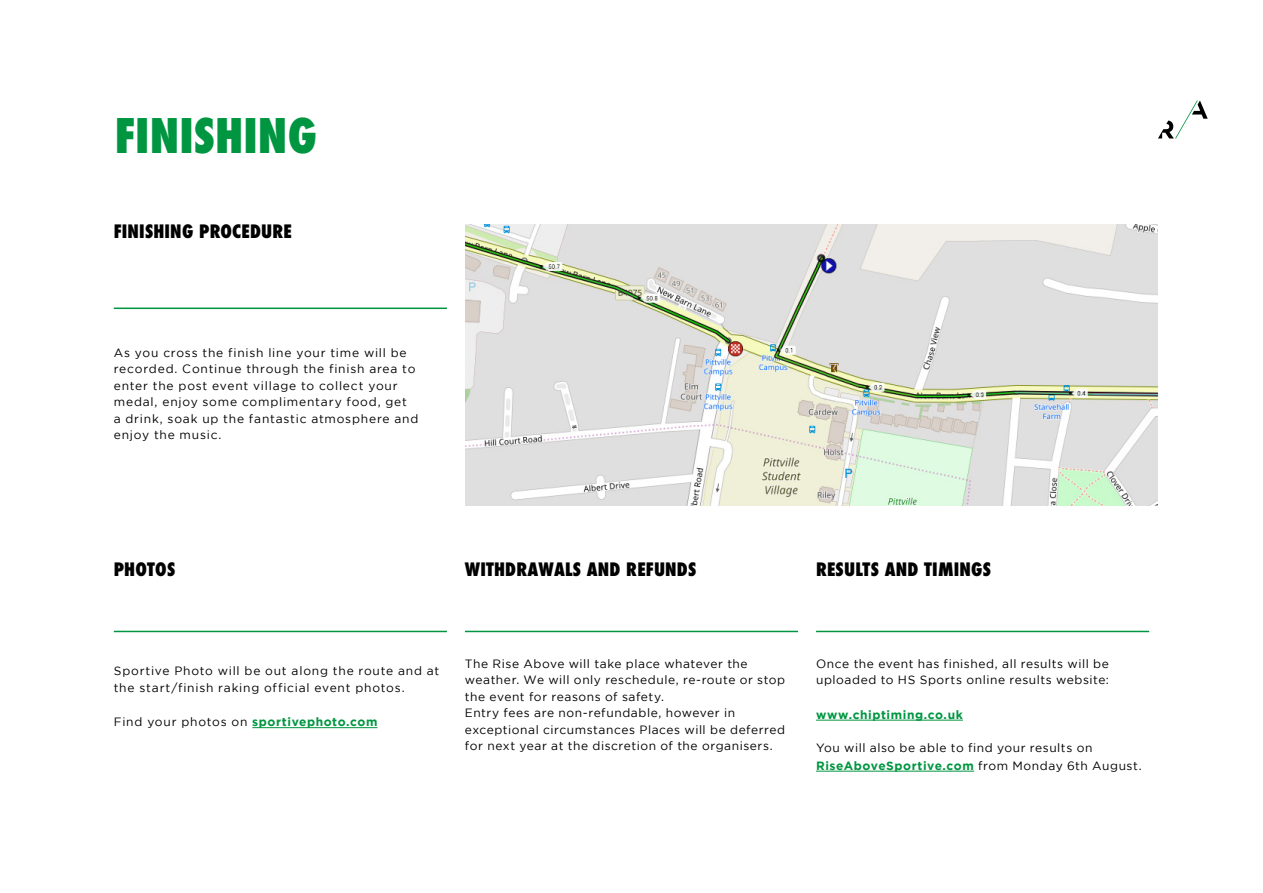
<style>
.page{position:relative;width:1263px;height:893px;background:#fff}
.page>*{position:absolute;margin:0;border:0;box-sizing:border-box;transform-origin:0 0}
.t1{font:800 condensed 46.35px "Futura";color:#009641}
.t2{font:800 condensed 18px "Futura";letter-spacing:.01em;color:#000}
.t3{font:12px/16.5px "Gotham";letter-spacing:.05em;color:#000}
.t4{font:700 12px "Gotham";letter-spacing:.05em;color:#009641}
.s1{font-weight:400;color:#000}
.s2{font-weight:700;color:#009641}
</style>
<div class="page">
<hr style="left:252px;top:727px;width:125px;height:1px;background:#009641">
<hr style="left:816px;top:720px;width:147px;height:1px;background:#009641">
<hr style="left:816px;top:771px;width:158px;height:1px;background:#009641">
<hr style="left:114px;top:308px;width:333px;height:1px;background:#009641">
<hr style="left:114px;top:631px;width:333px;height:1px;background:#009641">
<hr style="left:465px;top:631px;width:333px;height:1px;background:#009641">
<hr style="left:816px;top:631px;width:333px;height:1px;background:#009641">
<svg style="left:1158px;top:101px;width:50px;height:37px"></svg>
<img style="left:466px;top:224px;width:691px;height:281px">
<h1 class="t1" style="left:115px;top:104px;width:204px">FINISHING</h1>
<h2 class="t2" style="left:114px;top:219px;width:180px">FINISHING PROCEDURE</h2>
<p class="t3" style="left:114px;top:344px;width:306px">As you cross the finish line your time will be recorded. Continue through the finish area to enter the post event village to collect your medal, enjoy some complimentary food, get<br>a drink, soak up the fantastic atmosphere and enjoy the music.</p>
<h2 class="t2" style="left:114px;top:557px;width:63px">PHOTOS</h2>
<h2 class="t2" style="left:465px;top:557px;width:233px">WITHDRAWALS AND REFUNDS</h2>
<h2 class="t2" style="left:816px;top:557px;width:177px">RESULTS AND TIMINGS</h2>
<p class="t3" style="left:114px;top:662px;width:327px">Sportive Photo will be out along the route and at the start/finish raking official event photos.</p>
<p class="t4" style="left:114px;top:715px;width:265px"><span class="s1">Find your photos on</span> sportivephoto.com</p>
<p class="t3" style="left:465px;top:655px;width:322px">The Rise Above will take place whatever the weather. We will only reschedule, re-route or stop the event for reasons of safety.<br>Entry fees are non-refundable, however in exceptional circumstances Places will be deferred for next year at the discretion of the organisers.</p>
<p class="t3" style="left:816px;top:655px;width:294px">Once the event has finished, all results will be uploaded to HS Sports online results website:</p>
<p class="t4" style="left:816px;top:707px;width:148px">www.chiptiming.co.uk</p>
<p class="t3" style="left:816px;top:738px;width:327px;line-height:18px">You will also be able to find your results on<br><span class="s2">RiseAboveSportive.com</span> from Monday 6th August.</p>
</div>
